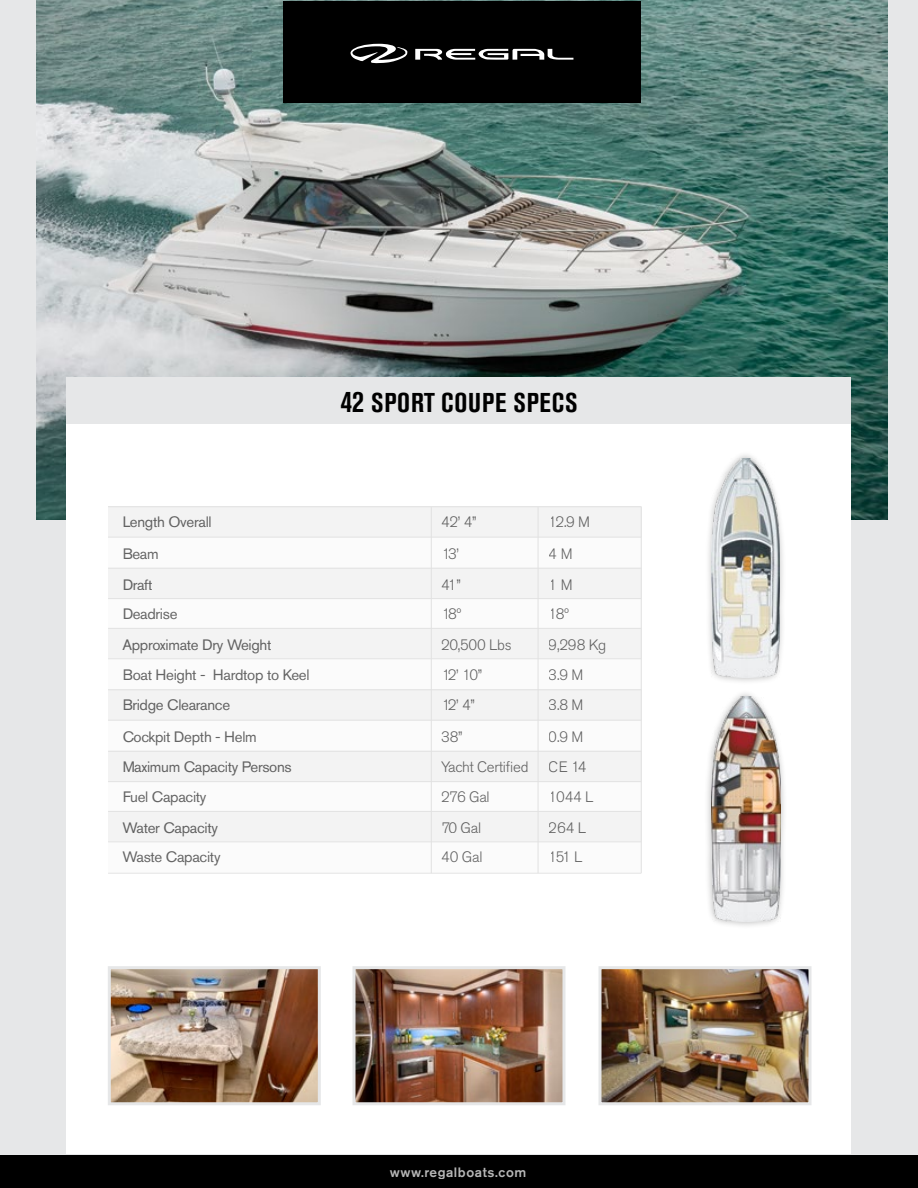
<style>
.page{position:relative;width:918px;height:1188px;background:#fff}
.page>*{position:absolute;margin:0;border:0;box-sizing:border-box;transform-origin:0 0}
.t1{font:700 condensed 27px "Akzidenz Grotesk Pro";letter-spacing:.035em;color:#000}
.t2{font:15px/30.2px "Akzidenz Grotesk Pro";letter-spacing:-.02em;color:#000}
.t3{font:300 15px/29.8px "Akzidenz Grotesk Pro";letter-spacing:-.02em;color:#000}
.t4{font:500 13.5px "Akzidenz Grotesk Pro";letter-spacing:.04em;color:#e5e5e5}
.s1{font-size:30px}
</style>
<div class="page">
<div style="left:0;top:1px;width:918px;height:1187px;background:#e6e7e8"></div>
<img style="left:36px;top:0;width:852px;height:520px">
<div style="left:67px;top:384px;width:784px;height:770px;background:#fff"></div>
<div style="left:67px;top:377px;width:784px;height:47px;background:#e6e7e8"></div>
<div style="left:283px;top:1px;width:358px;height:102px;background:#000"></div>
<div style="left:0;top:1155px;width:918px;height:33px;background:#000"></div>
<img style="left:112px;top:970px;width:205px;height:131px">
<div style="left:108px;top:966px;width:213px;height:139px;border:3px solid #e6e7e8"></div>
<img style="left:357px;top:970px;width:204px;height:131px">
<div style="left:353px;top:966px;width:212px;height:139px;border:3px solid #e6e7e8"></div>
<img style="left:603px;top:970px;width:205px;height:131px">
<div style="left:599px;top:966px;width:213px;height:139px;border:3px solid #e6e7e8"></div>
<svg style="left:415px;top:49px;width:158px;height:11px"></svg>
<svg style="left:351px;top:44px;width:57px;height:19px"></svg>
<div style="left:108px;top:507px;width:533px;height:30px;background:#f3f3f3"></div>
<div style="left:108px;top:690px;width:533px;height:30px;background:#f3f3f3"></div>
<div style="left:108px;top:568px;width:533px;height:30px;background:#f3f3f3"></div>
<div style="left:108px;top:751px;width:533px;height:31px;background:#f3f3f3"></div>
<div style="left:108px;top:628px;width:533px;height:31px;background:#f3f3f3"></div>
<div style="left:108px;top:811px;width:533px;height:31px;background:#f3f3f3"></div>
<div style="left:108px;top:537px;width:533px;height:30px;background:#fbfbfb"></div>
<div style="left:108px;top:720px;width:533px;height:30px;background:#fbfbfb"></div>
<div style="left:108px;top:599px;width:533px;height:30px;background:#fbfbfb"></div>
<div style="left:108px;top:782px;width:533px;height:30px;background:#fbfbfb"></div>
<div style="left:108px;top:659px;width:533px;height:30px;background:#fbfbfb"></div>
<div style="left:108px;top:842px;width:533px;height:30px;background:#fbfbfb"></div>
<hr style="left:108px;top:537px;width:533px;height:1px;background:#e1e1e1">
<hr style="left:431px;top:507px;width:1px;height:366px;background:#e1e1e1">
<hr style="left:538px;top:507px;width:1px;height:366px;background:#e1e1e1">
<hr style="left:641px;top:507px;width:1px;height:366px;background:#e1e1e1">
<hr style="left:108px;top:720px;width:533px;height:1px;background:#e1e1e1">
<hr style="left:108px;top:598px;width:533px;height:1px;background:#e1e1e1">
<hr style="left:108px;top:781px;width:533px;height:1px;background:#e1e1e1">
<hr style="left:108px;top:658px;width:533px;height:1px;background:#e1e1e1">
<hr style="left:108px;top:841px;width:533px;height:1px;background:#e1e1e1">
<hr style="left:108px;top:506px;width:533px;height:1px;background:#e1e1e1">
<hr style="left:108px;top:689px;width:533px;height:1px;background:#e1e1e1">
<hr style="left:108px;top:568px;width:533px;height:1px;background:#e1e1e1">
<hr style="left:108px;top:751px;width:533px;height:1px;background:#e1e1e1">
<hr style="left:108px;top:628px;width:533px;height:1px;background:#e1e1e1">
<hr style="left:108px;top:811px;width:533px;height:1px;background:#e1e1e1">
<hr style="left:108px;top:873px;width:533px;height:1px;background:#e1e1e1">
<div style="left:706px;top:451px;width:81px;height:234px;background:#000;opacity:.29"></div>
<img style="left:712px;top:458px;width:67px;height:220px">
<div style="left:704px;top:690px;width:84px;height:238px;background:#000;opacity:.29"></div>
<img style="left:711px;top:696px;width:69px;height:226px">
<h1 class="t1" style="left:340px;top:385px;width:239px"><span class="s1">42</span> SPORT COUPE SPECS</h1>
<p class="t2" style="left:122px;top:506px;width:91px;line-height:31.8px">Length Overall<br>Beam</p>
<p class="t3" style="left:441px;top:507px;width:37px">42’ 4”</p>
<p class="t3" style="left:549px;top:507px;width:43px">12.9 M</p>
<p class="t3" style="left:441px;top:539px;width:19px">13’</p>
<p class="t3" style="left:549px;top:539px;width:25px">4 M</p>
<p class="t2" style="left:122px;top:569px;width:151px">Draft<br>Deadrise<br>Approximate Dry Weight</p>
<p class="t3" style="left:441px;top:569px;width:21px">41”</p>
<p class="t3" style="left:549px;top:569px;width:25px">1 M</p>
<p class="t3" style="left:441px;top:599px;width:22px">18º</p>
<p class="t3" style="left:549px;top:599px;width:22px">18º</p>
<p class="t3" style="left:441px;top:630px;width:72px">20,500 Lbs</p>
<p class="t3" style="left:549px;top:630px;width:59px">9,298 Kg</p>
<p class="t2" style="left:122px;top:660px;width:189px">Boat Height - Hardtop to Keel</p>
<p class="t3" style="left:441px;top:660px;width:43px">12’ 10”</p>
<p class="t3" style="left:549px;top:660px;width:36px">3.9 M</p>
<p class="t2" style="left:122px;top:689px;width:109px">Bridge Clearance</p>
<p class="t3" style="left:441px;top:690px;width:35px">12’ 4”</p>
<p class="t3" style="left:549px;top:690px;width:36px">3.8 M</p>
<p class="t2" style="left:122px;top:722px;width:136px">Cockpit Depth - Helm</p>
<p class="t3" style="left:441px;top:722px;width:23px">38”</p>
<p class="t3" style="left:549px;top:722px;width:36px">0.9 M</p>
<p class="t2" style="left:122px;top:751px;width:171px">Maximum Capacity Persons<br>Fuel Capacity<br>Water Capacity<br>Waste Capacity</p>
<p class="t3" style="left:441px;top:752px;width:89px">Yacht Certified</p>
<p class="t3" style="left:549px;top:752px;width:39px">CE 14</p>
<p class="t3" style="left:441px;top:782px;width:50px">276 Gal<br>70 Gal<br>40 Gal</p>
<p class="t3" style="left:549px;top:782px;width:46px">1044 L<br>264 L<br>151 L</p>
<p class="t4" style="left:390px;top:1163px;width:138px">www.regalboats.com</p>
</div>
